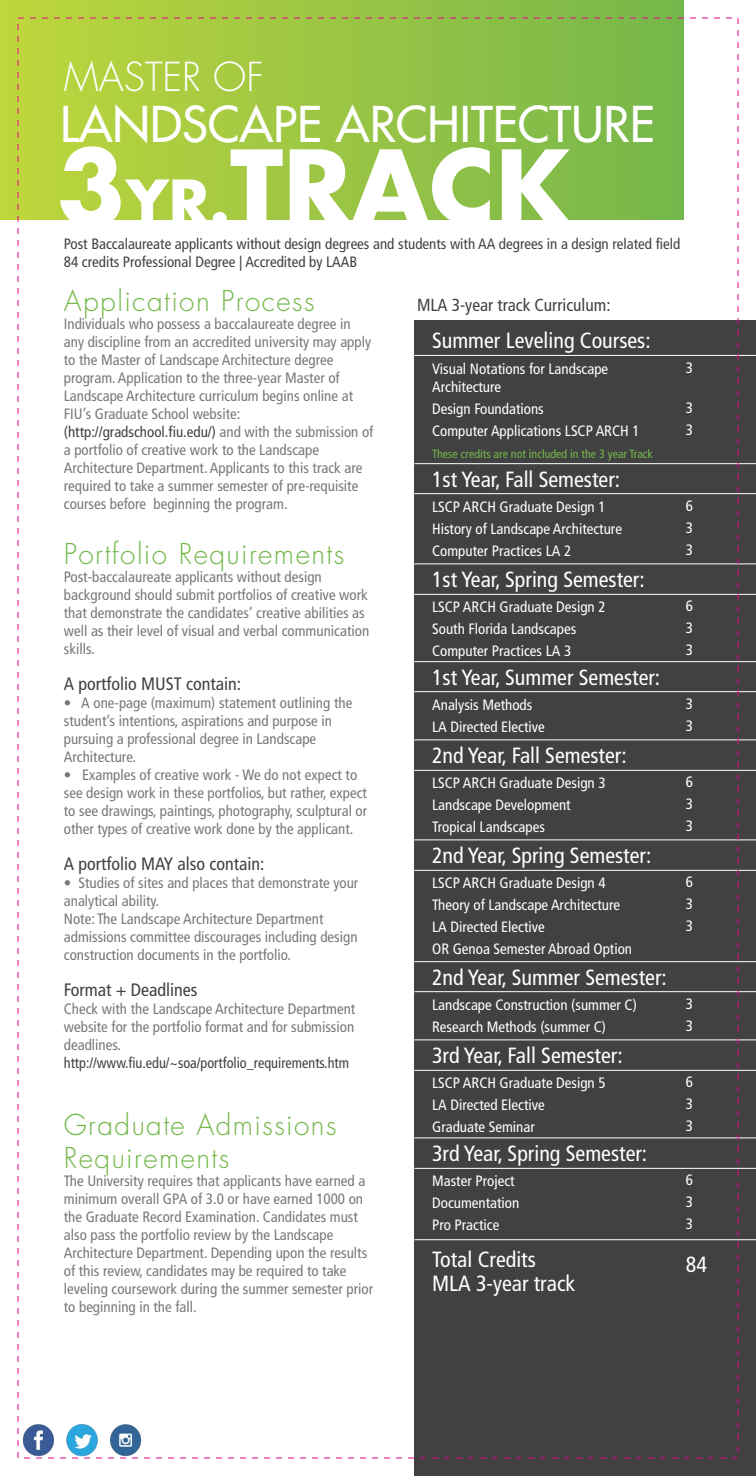
<style>
.page{position:relative;width:756px;height:1476px;background:#fff}
.page>*{position:absolute;margin:0;border:0;box-sizing:border-box;transform-origin:0 0}
.t1{font:700 100px "Futura";color:#fff}
.t2{font:48px "Futura";color:#fff}
.t3{font:300 39px "Futura";color:#fff}
.t4{font:300 28px/33.6px "Futura";letter-spacing:.05em;color:#74b74a}
.t5{font:condensed 22px/24px "Frutiger";color:#fff}
.t6{font:condensed 18px "Frutiger";color:#414142}
.t7{font:condensed 17.4px "Frutiger";color:#414142}
.t8{font:condensed 15px/18px "Frutiger";color:#77787b}
.t9{font:condensed 15px/22px "Frutiger";color:#fff}
.t10{font:condensed 15px/18.6px "Frutiger";color:#414142}
.t11{font:condensed 15px "Frutiger";color:#414142;scale:.95 1}
.t12{font:condensed 12px "Frutiger";color:#74b74a}
.s1{font-size:60px}
.s2{color:#414142}
</style>
<div class="page">
<div style="left:0;top:0;width:684px;height:220px;background:linear-gradient(to right,#bfd53d,#75b64b)"></div>
<div style="left:414px;top:320px;width:342px;height:1156px;background:#414142"></div>
<hr style="left:414px;top:355px;width:342px;height:1px;background:#fff">
<hr style="left:414px;top:463px;width:342px;height:1px;background:#fff">
<hr style="left:414px;top:493px;width:342px;height:1px;background:#fff">
<hr style="left:414px;top:594px;width:342px;height:1px;background:#fff">
<hr style="left:414px;top:564px;width:342px;height:1px;background:#fff">
<hr style="left:414px;top:1239px;width:342px;height:1px;background:#fff">
<hr style="left:414px;top:661px;width:342px;height:1px;background:#fff">
<hr style="left:414px;top:691px;width:342px;height:1px;background:#fff">
<hr style="left:414px;top:770px;width:342px;height:1px;background:#fff">
<hr style="left:414px;top:740px;width:342px;height:1px;background:#fff">
<hr style="left:414px;top:870px;width:342px;height:1px;background:#fff">
<hr style="left:414px;top:840px;width:342px;height:1px;background:#fff">
<hr style="left:414px;top:961px;width:342px;height:1px;background:#fff">
<hr style="left:414px;top:991px;width:342px;height:1px;background:#fff">
<hr style="left:414px;top:1070px;width:342px;height:1px;background:#fff">
<hr style="left:414px;top:1040px;width:342px;height:1px;background:#fff">
<hr style="left:414px;top:1168px;width:342px;height:1px;background:#fff">
<hr style="left:414px;top:1138px;width:342px;height:1px;background:#fff">
<img style="left:17px;top:1420px;width:130px;height:39px">
<h3 class="t3" style="left:64px;top:52px;width:201px">MASTER OF</h3>
<h2 class="t2" style="left:60px;top:93px;width:596px">LANDSCAPE ARCHITECTURE</h2>
<h1 class="t1" style="left:57px;top:118px;width:516px">3<span class="s1">YR.</span>TRACK</h1>
<p class="t10" style="left:64px;top:234px;width:618px">Post Baccalaureate applicants without design degrees and students with AA degrees in a design related field<br>84 credits Professional Degree | Accredited by LAAB</p>
<p class="t7" style="left:417px;top:294px;width:195px">MLA 3-year track Curriculum:</p>
<h3 class="t5" style="left:432px;top:329px;width:220px">Summer Leveling Courses:</h3>
<h3 class="t4" style="left:64px;top:284px;width:252px">Application Process</h3>
<p class="t8" style="left:64px;top:315px;width:311px">Individuals who possess a baccalaureate degree in any discipline from an accredited university may apply to the Master of Landscape Architecture degree program. Application to the three-year Master of Landscape Architecture curriculum begins online at FIU’s Graduate School website: <span class="s2">(http://gradschool.fiu.edu/)</span> and with the submission of a portfolio of creative work to the Landscape Architecture Department. Applicants to this track are required to take a summer semester of pre-requisite courses before beginning the program.</p>
<h3 class="t4" style="left:64px;top:537px;width:282px">Portfolio Requirements</h3>
<p class="t8" style="left:64px;top:567px;width:307px">Post-baccalaureate applicants without design background should submit portfolios of creative work that demonstrate the candidates’ creative abilities as well as their level of visual and verbal communication skills.</p>
<p class="t6" style="left:64px;top:673px;width:179px">A portfolio MUST contain:</p>
<p class="t8" style="left:64px;top:693px;width:290px">• A one-page (maximum) statement outlining the student’s intentions, aspirations and purpose in pursuing a professional degree in Landscape Architecture.</p>
<p class="t8" style="left:64px;top:765px;width:305px">• Examples of creative work - We do not expect to see design work in these portfolios, but rather, expect to see drawings, paintings, photography, sculptural or other types of creative work done by the applicant.</p>
<p class="t6" style="left:64px;top:853px;width:202px">A portfolio MAY also contain:</p>
<p class="t8" style="left:64px;top:873px;width:296px">• Studies of sites and places that demonstrate your analytical ability.<br>Note: The Landscape Architecture Department admissions committee discourages including design construction documents in the portfolio.</p>
<p class="t6" style="left:64px;top:979px;width:135px">Format + Deadlines</p>
<p class="t8" style="left:64px;top:999px;width:293px;text-align:justify">Check with the Landscape Architecture Department website for the portfolio format and for submission deadlines.</p>
<p class="t11" style="left:64px;top:1054px;width:302px">http://www.fiu.edu/~soa/portfolio_requirements.htm</p>
<p class="t9" style="left:686px;top:357px;width:9px">3</p>
<p class="t9" style="left:686px;top:397px;width:9px">3<br>3</p>
<p class="t9" style="left:432px;top:360px;width:178px;line-height:18px">Visual Notations for Landscape<br>Architecture</p>
<p class="t9" style="left:432px;top:398px;width:209px">Design Foundations<br>Computer Applications LSCP ARCH 1</p>
<p class="t12" style="left:432px;top:447px;width:222px">These credits are not included in the 3 year Track</p>
<h3 class="t5" style="left:432px;top:467px;width:190px">1st Year, Fall Semester:</h3>
<p class="t9" style="left:686px;top:495px;width:9px;text-align:justify">6<br>3<br>3</p>
<p class="t9" style="left:432px;top:496px;width:191px">LSCP ARCH Graduate Design 1<br>History of Landscape Architecture<br>Computer Practices LA 2</p>
<h3 class="t5" style="left:432px;top:568px;width:214px">1st Year, Spring Semester:</h3>
<p class="t9" style="left:686px;top:595px;width:9px;text-align:justify">6<br>3<br>3</p>
<p class="t9" style="left:432px;top:596px;width:175px">LSCP ARCH Graduate Design 2<br>South Florida Landscapes<br>Computer Practices LA 3</p>
<h3 class="t5" style="left:432px;top:665px;width:230px">1st Year, Summer Semester:</h3>
<p class="t9" style="left:686px;top:693px;width:9px">3<br>3</p>
<p class="t9" style="left:432px;top:694px;width:114px">Analysis Methods<br>LA Directed Elective</p>
<h3 class="t5" style="left:432px;top:744px;width:196px">2nd Year, Fall Semester:</h3>
<p class="t9" style="left:686px;top:771px;width:9px;text-align:justify">6<br>3<br>3</p>
<p class="t9" style="left:432px;top:772px;width:175px">LSCP ARCH Graduate Design 3<br>Landscape Development<br>Tropical Landscapes</p>
<h3 class="t5" style="left:432px;top:844px;width:221px">2nd Year, Spring Semester:</h3>
<p class="t9" style="left:686px;top:871px;width:9px;text-align:justify">6<br>3<br>3</p>
<p class="t9" style="left:432px;top:872px;width:201px">LSCP ARCH Graduate Design 4<br>Theory of Landscape Architecture<br>LA Directed Elective<br>OR Genoa Semester Abroad Option</p>
<h3 class="t5" style="left:432px;top:965px;width:236px">2nd Year, Summer Semester:</h3>
<p class="t9" style="left:686px;top:993px;width:9px">3<br>3</p>
<p class="t9" style="left:432px;top:994px;width:206px">Landscape Construction (summer C)<br>Research Methods (summer C)</p>
<h3 class="t5" style="left:432px;top:1044px;width:192px">3rd Year, Fall Semester:</h3>
<h3 class="t4" style="left:64px;top:1108px;width:274px">Graduate Admissions<br>Requirements</h3>
<p class="t8" style="left:64px;top:1172px;width:311px">The University requires that applicants have earned a minimum overall GPA of 3.0 or have earned 1000 on the Graduate Record Examination. Candidates must also pass the portfolio review by the Landscape Architecture Department. Depending upon the results of this review, candidates may be required to take leveling coursework during the summer semester prior to beginning in the fall.</p>
<p class="t9" style="left:432px;top:1072px;width:175px">LSCP ARCH Graduate Design 5<br>LA Directed Elective<br>Graduate Seminar</p>
<h3 class="t5" style="left:432px;top:1142px;width:217px">3rd Year, Spring Semester:</h3>
<p class="t9" style="left:432px;top:1170px;width:89px">Master Project<br>Documentation<br>Pro Practice</p>
<h3 class="t5" style="left:432px;top:1248px;width:145px">Total Credits<br>MLA 3-year track</h3>
<p class="t9" style="left:686px;top:1071px;width:9px;text-align:justify">6<br>3<br>3</p>
<p class="t9" style="left:686px;top:1169px;width:9px;text-align:justify">6<br>3<br>3</p>
<h3 class="t5" style="left:686px;top:1253px;width:23px">84</h3>
</div>
